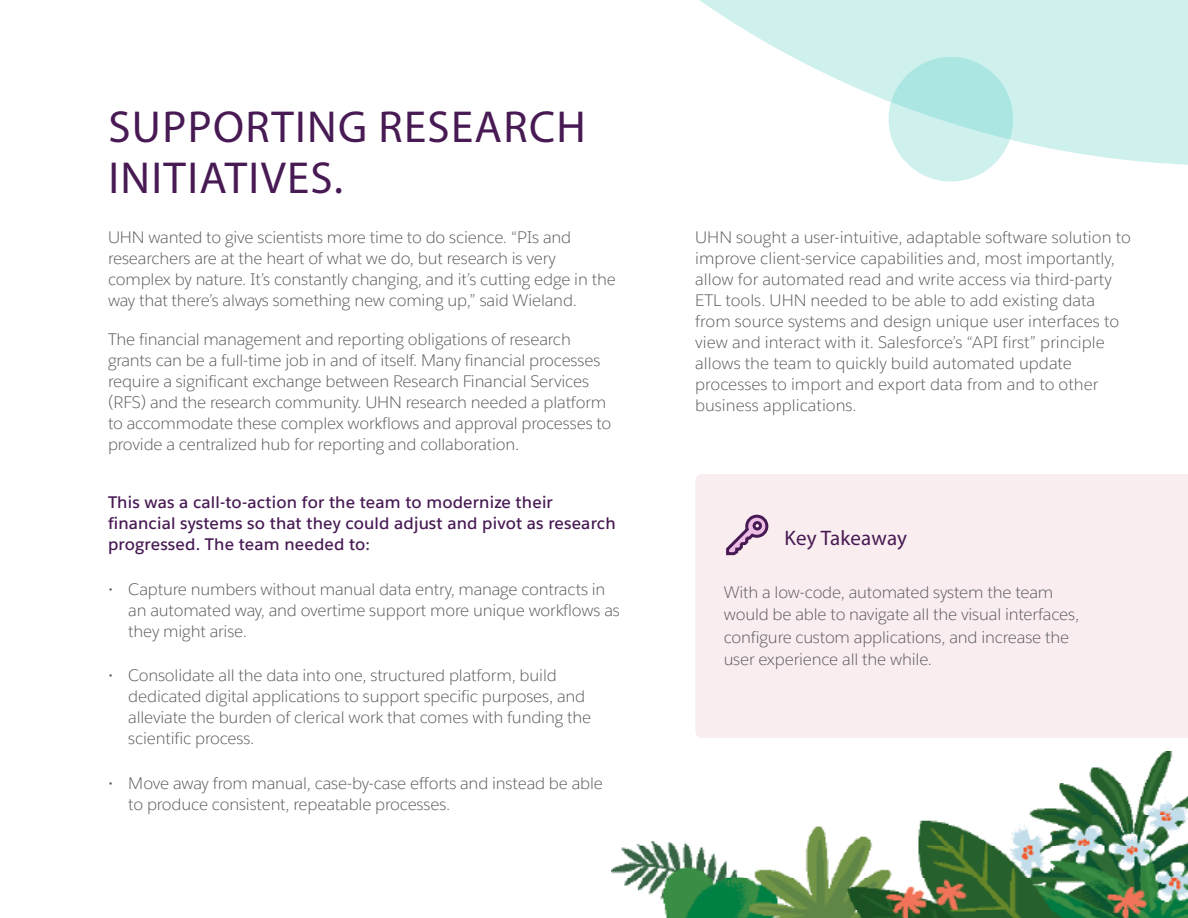
<style>
.page{position:relative;width:1188px;height:918px;background:#fff}
.page>*{position:absolute;margin:0;border:0;box-sizing:border-box;transform-origin:0 0}
.t1{font:45px/51px "Myriad Pro";letter-spacing:.03em;color:#481a54}
.t2{font:21px "Myriad Pro";letter-spacing:.01em;color:#481a54}
.t3{font:300 16.5px/21px "Salesforce Sans";letter-spacing:-.01em;color:#59575c}
.t4{font:600 16.5px/21px "Salesforce Sans";letter-spacing:.01em;color:#481a54}
</style>
<div class="page">
<div style="left:695px;top:474px;width:493px;height:264px;background:#f9edf0"></div>
<svg style="left:725px;top:513px;width:45px;height:44px;background:#d0b7cc"></svg>
<svg style="left:699px;top:0;width:489px;height:165px;fill:#cff1ed"></svg>
<svg style="left:889px;top:57px;width:124px;height:124px;background:#c4edea"></svg>
<img style="left:612px;top:752px;width:576px;height:166px">
<h1 class="t1" style="left:108px;top:100px;width:479px">SUPPORTING RESEARCH<br>INITIATIVES.</h1>
<p class="t3" style="left:108px;top:226px;width:509px">UHN wanted to give scientists more time to do science. “PIs and researchers are at the heart of what we do, but research is very complex by nature. It’s constantly changing, and it’s cutting edge in the way that there’s always something new coming up,” said Wieland.</p>
<p class="t3" style="left:108px;top:329px;width:505px">The financial management and reporting obligations of research grants can be a full-time job in and of itself. Many financial processes require a significant exchange between Research Financial Services (RFS) and the research community. UHN research needed a platform to accommodate these complex workflows and approval processes to provide a centralized hub for reporting and collaboration.</p>
<p class="t4" style="left:108px;top:491px;width:509px">This was a call-to-action for the team to modernize their financial systems so that they could adjust and pivot as research progressed. The team needed to:</p>
<p class="t3" style="left:128px;top:578px;width:493px;text-indent:-20px">• Capture numbers without manual data entry, manage contracts in an automated way, and overtime support more unique workflows as they might arise.</p>
<p class="t3" style="left:128px;top:665px;width:465px;text-indent:-20px">• Consolidate all the data into one, structured platform, build dedicated digital applications to support specific purposes, and alleviate the burden of clerical work that comes with funding the scientific process.</p>
<p class="t3" style="left:128px;top:773px;width:476px;text-indent:-20px">• Move away from manual, case-by-case efforts and instead be able to produce consistent, repeatable processes.</p>
<p class="t3" style="left:695px;top:226px;width:437px">UHN sought a user-intuitive, adaptable software solution to improve client-service capabilities and, most importantly, allow for automated read and write access via third-party ETL tools. UHN needed to be able to add existing data from source systems and design unique user interfaces to view and interact with it. Salesforce’s “API first” principle allows the team to quickly build automated update processes to import and export data from and to other business applications.</p>
<p class="t2" style="left:785px;top:525px;width:124px">Key Takeaway</p>
<p class="t3" style="left:724px;top:581px;width:357px;line-height:22.5px">With a low-code, automated system the team would be able to navigate all the visual interfaces, configure custom applications, and increase the user experience all the while.</p>
</div>
